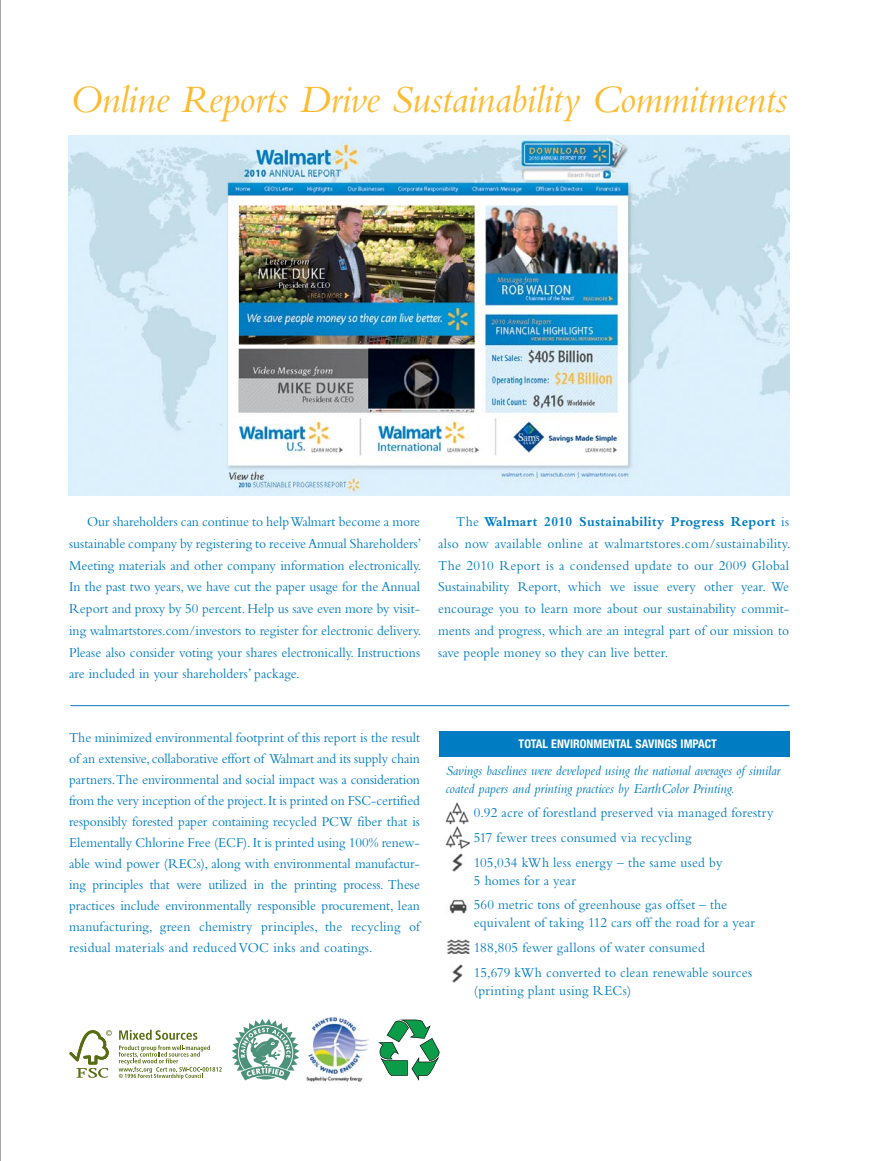
<style>
.page{position:relative;width:877px;height:1161px;background:#fff}
.page>*{position:absolute;margin:0;border:0;box-sizing:border-box;transform-origin:0 0}
.t1{font:italic 40.5px "Bembo";letter-spacing:-.015em;color:#fdbb30}
.t2{font:14.25px/21.8px "Bembo";letter-spacing:.01em;color:#007cc2;text-align:justify;scale:.95 1}
.t3{font:italic 14.25px/18px "Bembo";letter-spacing:-.005em;color:#007cc2;scale:.95 1}
.t4{font:14.25px "Bembo";letter-spacing:.03em;color:#007cc2;scale:.95 1}
.t5{font:700 condensed 12px "Helvetica Neue";color:#fff}
.s1{font-weight:700}
</style>
<div class="page">
<img style="left:69px;top:136px;width:720px;height:360px">
<hr style="left:70px;top:705px;width:719px;height:1px;background:#007cc2">
<div style="left:439px;top:731px;width:351px;height:26px;background:#007cc2"></div>
<img style="left:446px;top:802px;width:24px;height:70px">
<img style="left:449px;top:899px;width:18px;height:15px">
<img style="left:447px;top:939px;width:23px;height:15px">
<img style="left:452px;top:964px;width:11px;height:19px">
<img style="left:306px;top:1017px;width:62px;height:67px">
<svg style="left:69px;top:1030px;width:43px;height:48px"></svg>
<svg style="left:119px;top:1030px;width:103px;height:49px"></svg>
<svg style="left:232px;top:1019px;width:68px;height:62px"></svg>
<svg style="left:378px;top:1020px;width:61px;height:61px"></svg>
<hr style="left:0;top:0;width:1px;height:1161px;background:#000">
<h1 class="t1" style="left:69px;top:76px;width:720px">Online Reports Drive Sustainability Commitments</h1>
<p class="t2" style="left:69px;top:511px;width:372px;text-indent:18px">Our shareholders can continue to help Walmart become a more sustainable company by registering to receive Annual Shareholders’ Meeting materials and other company information electronically.<br>In the past two years, we have cut the paper usage for the Annual Report and proxy by 50 percent. Help us save even more by visit&shy;ing walmartstores.com/investors to register for electronic delivery.<br>Please also consider voting your shares electronically. Instructions are included in your shareholders’ package.</p>
<p class="t2" style="left:438px;top:511px;width:372px;text-indent:18px">The <span class="s1">Walmart 2010 Sustainability Progress Report</span> is also now available online at walmartstores.com/sustainability.<br>The 2010 Report is a condensed update to our 2009 Global Sustainability Report, which we issue every other year. We encourage you to learn more about our sustainability commit&shy;ments and progress, which are an integral part of our mission to save people money so they can live better.</p>
<p class="t2" style="left:69px;top:727px;width:371px;line-height:21px">The minimized environmental footprint of this report is the result of an extensive, collaborative effort of Walmart and its supply chain partners.The environmental and social impact was a consideration from the very inception of the project. It is printed on FSC-certified responsibly forested paper containing recycled PCW fiber that is Elementally Chlorine Free (ECF). It is printed using 100% renew&shy;able wind power (RECs), along with environmental manufactur&shy;ing principles that were utilized in the printing process. These practices include environmentally responsible procurement, lean manufacturing, green chemistry principles, the recycling of residual materials and reduced VO C inks and coatings.</p>
<p class="t5" style="left:518px;top:736px;width:76px">TOTAL ENVIRONMENTA</p>
<p class="t5" style="left:627px;top:736px;width:35px">L SAVINGS</p>
<p class="t5" style="left:680px;top:736px;width:7px">IMPACT</p>
<p class="t3" style="left:446px;top:761px;width:353px">Savings baselines were developed using the national averages of similar coated papers and printing practices by EarthColor Printing.</p>
<p class="t2" style="left:474px;top:800px;width:317px;line-height:24.8px;text-align:left">0.92 acre of forestland preserved via managed forestry<br>517 fewer trees consumed via recycling<br>105,034 kWh less energy – the same used by</p>
<p class="t2" style="left:474px;top:868px;width:268px;line-height:24.8px">5 homes for a year<br>560 metric tons of greenhouse gas offset – the</p>
<p class="t2" style="left:474px;top:910px;width:297px;line-height:24.8px;text-align:left">equivalent of taking 112 cars off the road for a year<br>188,805 fewer gallons of water consumed<br>15,679 kWh converted to clean renewable sources</p>
<p class="t4" style="left:474px;top:982px;width:167px">(printing plant using RECs)</p>
</div>
